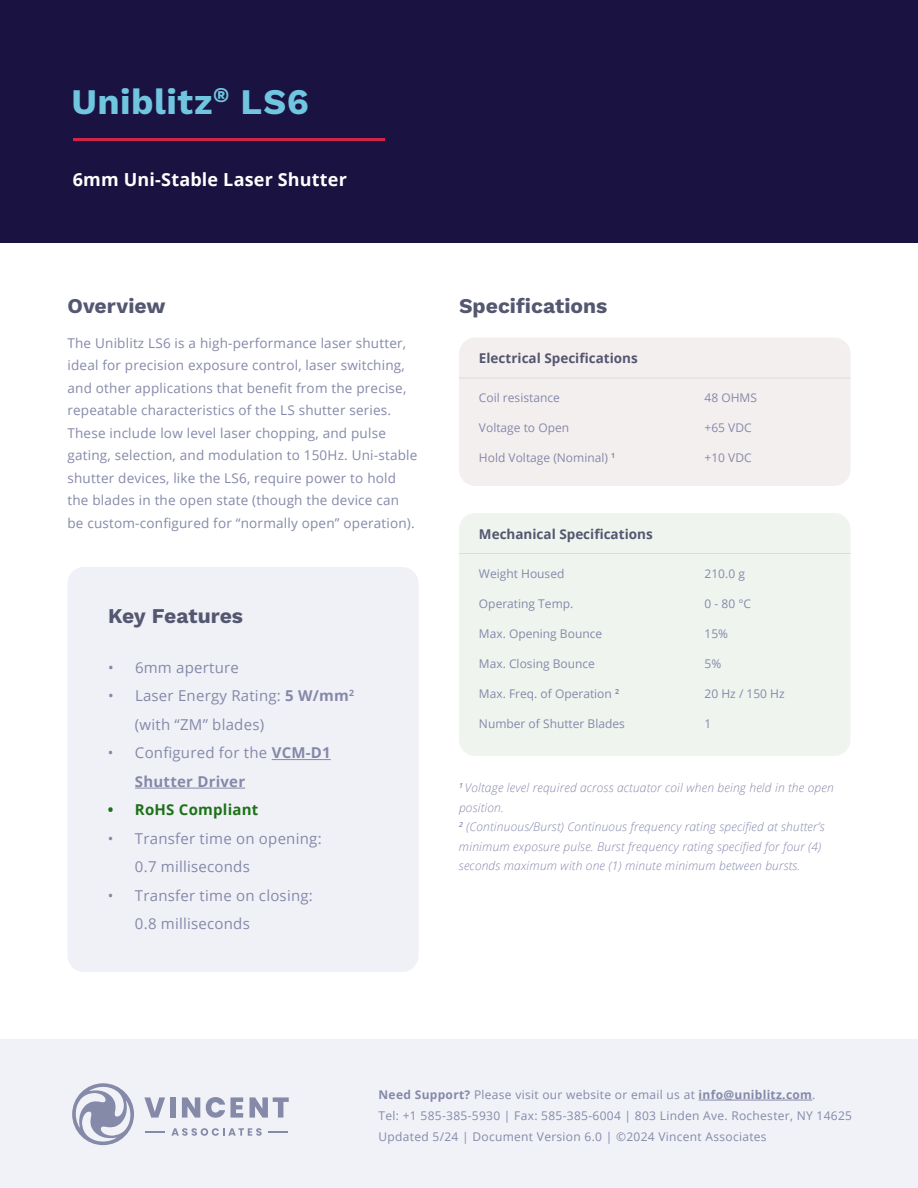
<style>
.page{position:relative;width:918px;height:1188px;background:#fff}
.page>*{position:absolute;margin:0;border:0;box-sizing:border-box;transform-origin:0 0}
.t1{font:700 36px "Work Sans";letter-spacing:.01em;color:#70c5df}
.t2{font:700 21px "Work Sans";color:#545770}
.t3{font:700 18px "Open Sans";letter-spacing:.01em;color:#fff}
.t4{font:15px/28.5px "Open Sans";letter-spacing:.015em;color:#8589a9}
.t5{font:700 15px/28.5px "Open Sans";letter-spacing:.015em;color:#8589a9}
.t6{font:700 15px "Open Sans";letter-spacing:.015em;color:#1d7218}
.t7{font:13.5px/22.5px "Open Sans";letter-spacing:.015em;color:#8589a9}
.t8{font:700 13.5px "Open Sans";color:#555770}
.t9{font:italic 300 12px/19.5px "Open Sans";letter-spacing:.015em;color:#8689aa}
.t10{font:12px "Open Sans";color:#8589a9}
.t11{font:12px/21px "Open Sans";letter-spacing:.025em;color:#8589a9}
.s1{font-weight:700}
.s2{font-weight:400}
</style>
<div class="page">
<div style="left:67px;top:567px;width:351px;height:405px;background:#f0f1f7;border-radius:16px"></div>
<div style="left:459px;top:338px;width:391px;height:148px;background:#f4efef;border-radius:16px"></div>
<div style="left:459px;top:513px;width:391px;height:243px;background:#eff4ef;border-radius:16px"></div>
<div style="left:0;top:1040px;width:918px;height:148px;background:#f0f2f7"></div>
<div style="left:0;top:0;width:918px;height:243px;background:#1a1240"></div>
<hr style="left:74px;top:138px;width:312px;height:3px;background:#d1244d">
<svg style="left:72px;top:1083px;width:62px;height:62px"></svg>
<svg style="left:171px;top:1128px;width:91px;height:8px"></svg>
<svg style="left:146px;top:1131px;width:19px;height:2px"></svg>
<svg style="left:268px;top:1131px;width:19px;height:2px"></svg>
<svg style="left:144px;top:1097px;width:21px;height:21px"></svg>
<div style="left:170px;top:1097px;width:5px;height:21px;background:#858aa8"></div>
<svg style="left:182px;top:1097px;width:18px;height:21px"></svg>
<svg style="left:206px;top:1097px;width:37px;height:21px"></svg>
<svg style="left:250px;top:1097px;width:39px;height:21px"></svg>
<hr style="left:699px;top:1100px;width:113px;height:1px;background:#8589a9">
<hr style="left:272px;top:759px;width:59px;height:1px;background:#8589a9">
<hr style="left:135px;top:788px;width:110px;height:1px;background:#8589a9">
<hr style="left:459px;top:378px;width:391px;height:1px;background:#d9dae8">
<hr style="left:459px;top:553px;width:391px;height:1px;background:#d9dae8">
<h1 class="t1" style="left:71px;top:80px;width:239px">Uniblitz<sup>®</sup> LS6</h1>
<h3 class="t3" style="left:73px;top:167px;width:276px">6mm Uni-Stable Laser Shutter</h3>
<h2 class="t2" style="left:68px;top:294px;width:100px">Overview</h2>
<h2 class="t2" style="left:459px;top:294px;width:150px">Specifications</h2>
<p class="t7" style="left:68px;top:331px;width:351px">The Uniblitz LS6 is a high-performance laser shutter, ideal for precision exposure control, laser switching, and other applications that benefit from the precise, repeatable characteristics of the LS shutter series.<br>These include low level laser chopping, and pulse gating, selection, and modulation to 150Hz. Uni-stable shutter devices, like the LS6, require power to hold the blades in the open state (though the device can be custom-configured for “normally open” operation).</p>
<p class="t8" style="left:479px;top:349px;width:160px">Electrical Specifications</p>
<p class="t10" style="left:479px;top:390px;width:82px">Coil resistance</p>
<p class="t10" style="left:479px;top:420px;width:92px">Voltage to Open</p>
<p class="t10" style="left:479px;top:450px;width:138px">Hold Voltage (Nominal) <sup>1</sup></p>
<p class="t8" style="left:479px;top:525px;width:175px">Mechanical Specifications</p>
<p class="t10" style="left:705px;top:390px;width:54px">48 OHMS</p>
<p class="t10" style="left:705px;top:420px;width:49px">+65 VDC</p>
<p class="t10" style="left:705px;top:450px;width:49px">+10 VDC</p>
<h2 class="t2" style="left:108px;top:604px;width:137px">Key Features</h2>
<p class="t4" style="left:108px;top:653px;width:132px">• 6mm aperture</p>
<p class="t4" style="left:135px;top:681px;width:221px;text-indent:-27px">• Laser Energy Rating: <span class="s1">5 W/mm</span><sup>2 </sup>(with “ZM” blades)</p>
<p class="t5" style="left:135px;top:738px;width:197px;text-indent:-27px"><span class="s2">• Configured for the</span> VCM-D1<br>Shutter Driver</p>
<p class="t6" style="left:108px;top:799px;width:152px">• RoHS Compliant</p>
<p class="t4" style="left:135px;top:824px;width:188px;text-indent:-27px">• Transfer time on opening:<br>0.7 milliseconds</p>
<p class="t4" style="left:135px;top:881px;width:179px;text-indent:-27px">• Transfer time on closing:<br>0.8 milliseconds</p>
<p class="t10" style="left:479px;top:565px;width:87px">Weight Housed</p>
<p class="t10" style="left:479px;top:595px;width:96px">Operating Temp.</p>
<p class="t10" style="left:479px;top:625px;width:125px">Max. Opening Bounce</p>
<p class="t10" style="left:479px;top:655px;width:117px">Max. Closing Bounce</p>
<p class="t10" style="left:479px;top:685px;width:142px">Max. Freq. of Operation <sup>2</sup></p>
<p class="t10" style="left:479px;top:715px;width:147px">Number of Shutter Blades</p>
<p class="t10" style="left:705px;top:565px;width:42px">210.0 g</p>
<p class="t10" style="left:705px;top:595px;width:48px">0 - 80 °C</p>
<p class="t10" style="left:705px;top:625px;width:25px">15%</p>
<p class="t10" style="left:705px;top:655px;width:18px">5%</p>
<p class="t10" style="left:705px;top:685px;width:82px">20 Hz / 150 Hz</p>
<p class="t10" style="left:705px;top:715px;width:8px">1</p>
<p class="t9" style="left:459px;top:778px;width:376px"><sup>1</sup> Voltage level required across actuator coil when being held in the open position.<br><sup>2</sup> (Continuous/Burst) Continuous frequency rating specified at shutter’s minimum exposure pulse. Burst frequency rating specified for four (4) seconds maximum with one (1) minute minimum between bursts.</p>
<p class="t11" style="left:379px;top:1084px;width:475px"><span class="s1">Need Support?</span> Please visit our website or email us at <span class="s1">info@uniblitz.com</span>.<br>Tel: +1 585-385-5930 | Fax: 585-385-6004 | 803 Linden Ave. Rochester, NY 14625<br>Updated 5/24 | Document Version 6.0 | ©2024 Vincent Associates</p>
</div>
